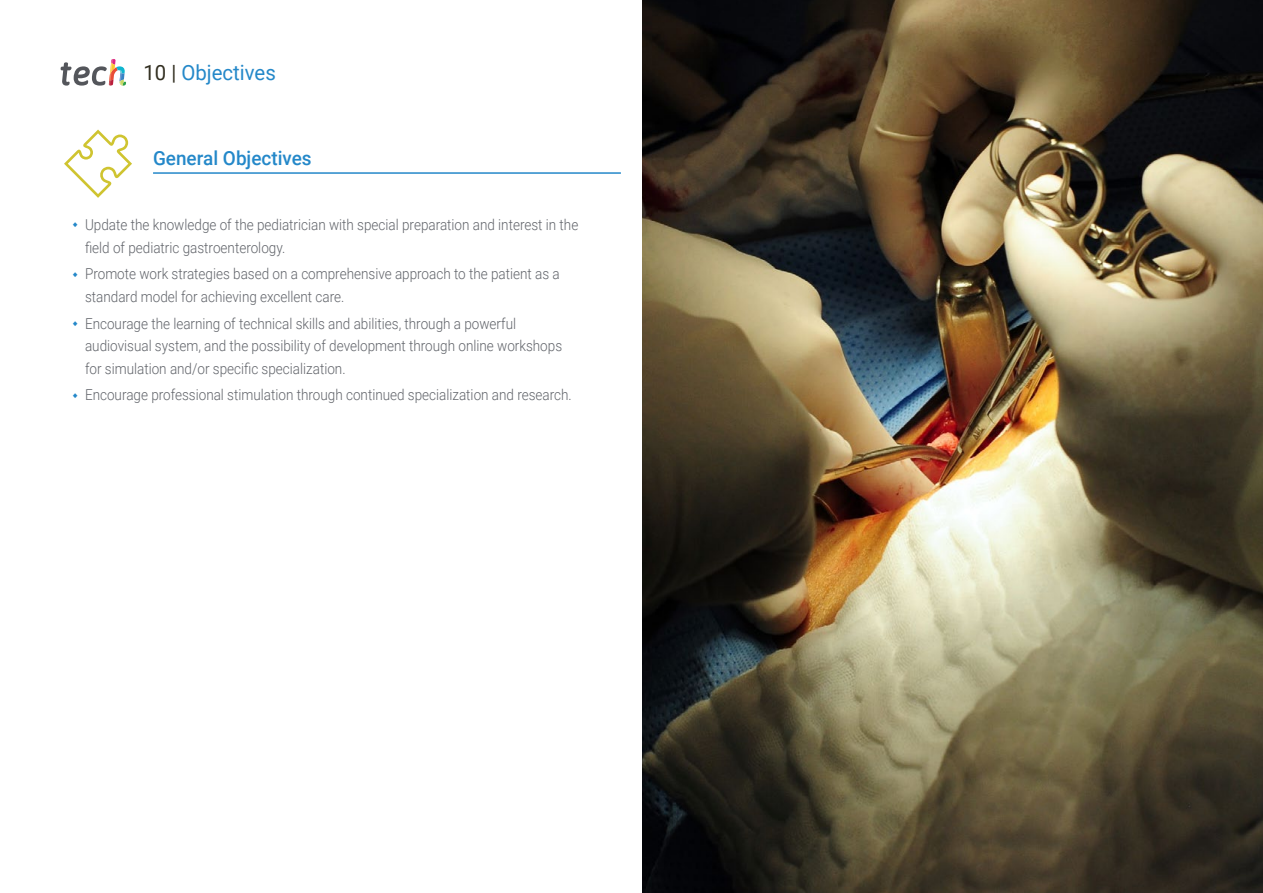
<style>
.page{position:relative;width:1263px;height:893px;background:#fff}
.page>*{position:absolute;margin:0;border:0;box-sizing:border-box;transform-origin:0 0}
.t1{font:21px "Roboto";color:#2488c9}
.t2{font:500 19.5px "Roboto";color:#2488c9}
.t3{font:300 15px/22.5px "Roboto";color:#61646a;scale:.9 1}
.s1{color:#312e20}
</style>
<div class="page">
<hr style="left:153px;top:173px;width:468px;height:1px;background:#2488c9">
<svg style="left:64px;top:130px;width:68px;height:68px"></svg>
<img style="left:642px;top:0;width:621px;height:893px">
<svg style="left:61px;top:59px;width:65px;height:27px"></svg>
<h1 class="t1" style="left:144px;top:57px;width:134px"><span class="s1">10 |</span> Objectives</h1>
<h2 class="t2" style="left:153px;top:144px;width:160px">General Objectives</h2>
<p class="t3" style="left:85px;top:213px;width:550px">Update the knowledge of the pediatrician with special preparation and interest in the field of pediatric gastroenterology.</p>
<p class="t3" style="left:85px;top:262px;width:529px">Promote work strategies based on a comprehensive approach to the patient as a standard model for achieving excellent care.</p>
<p class="t3" style="left:85px;top:311px;width:532px">Encourage the learning of technical skills and abilities, through a powerful audiovisual system, and the possibility of development through online workshops for simulation and/or specific specialization.</p>
<p class="t3" style="left:85px;top:383px;width:542px">Encourage professional stimulation through continued specialization and research.</p>
</div>
